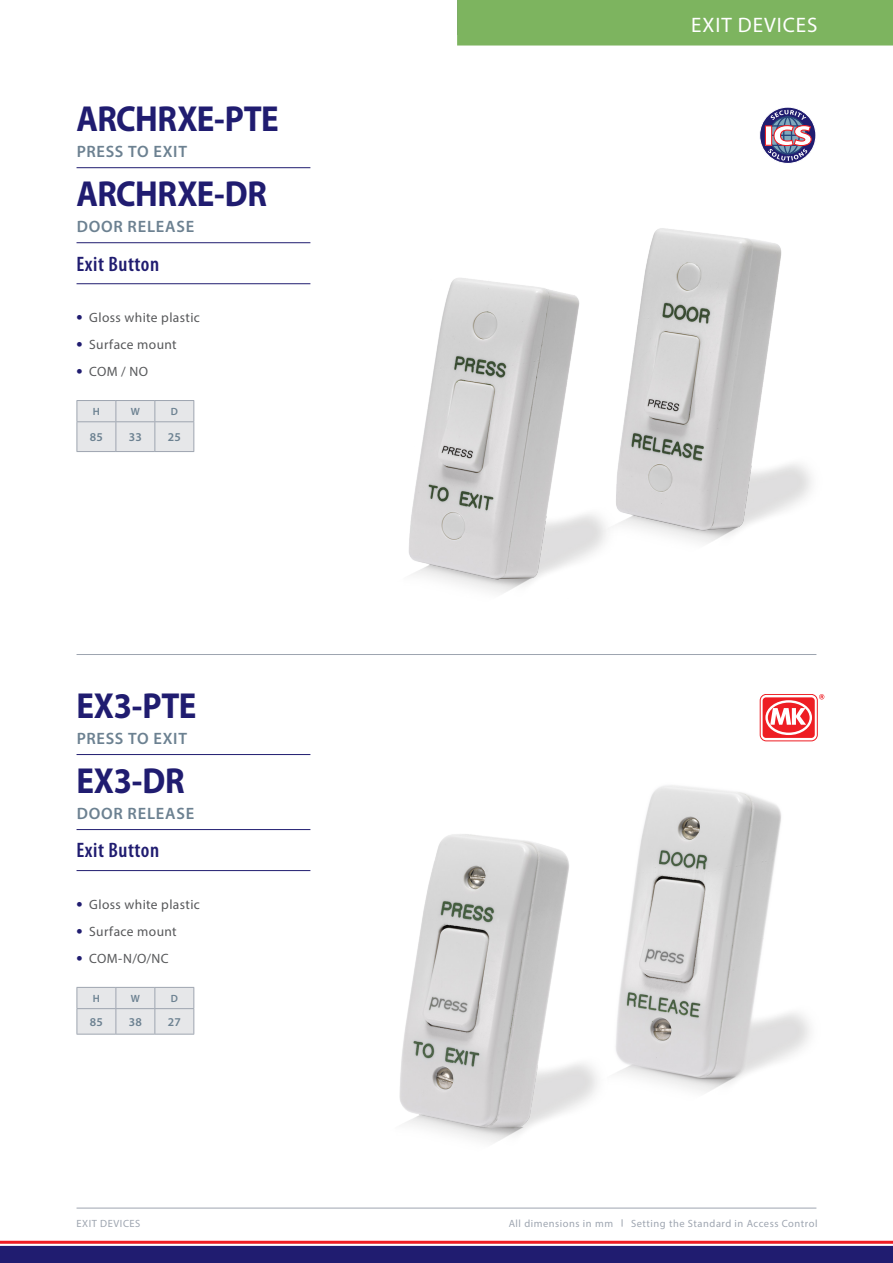
<style>
.page{position:relative;width:893px;height:1263px;background:#fff}
.page>*{position:absolute;margin:0;border:0;box-sizing:border-box;transform-origin:0 0}
.t1{font:700 36.3px "Myriad Pro";letter-spacing:-.015em;color:#201c70;scale:.91 1}
.t2{font:600 condensed 21px "Myriad Pro";letter-spacing:.025em;color:#201c70}
.t3{font:21px "Myriad Pro";letter-spacing:.045em;color:#fff}
.t4{font:600 16.5px "Myriad Pro";letter-spacing:.045em;color:#6c8191}
.t5{font:13.5px "Myriad Pro";letter-spacing:.03em;color:#57585a}
.t6{font:600 12px "Myriad Pro";letter-spacing:.025em;color:#6c8191}
.t7{font:10.5px "Myriad Pro";letter-spacing:.05em;color:#9ea5b0}
.t8{font:600 10.5px "Myriad Pro";color:#6c8191}
.s1{font-weight:700;font-size:18px;color:#201c70}
</style>
<div class="page">
<div style="left:457px;top:0;width:436px;height:46px;background:#7db45f"></div>
<hr style="left:77px;top:654px;width:739px;height:1px;background:#9ea5b0">
<img style="left:409px;top:278px;width:163px;height:315px">
<img style="left:572px;top:228px;width:240px;height:335px">
<img style="left:399px;top:834px;width:172px;height:309px">
<img style="left:571px;top:785px;width:239px;height:324px">
<hr style="left:77px;top:167px;width:233px;height:1px;background:#201c70">
<hr style="left:77px;top:242px;width:233px;height:1px;background:#201c70">
<hr style="left:77px;top:283px;width:233px;height:1px;background:#201c70">
<svg style="left:759px;top:107px;width:57px;height:57px"></svg>
<svg style="left:77px;top:400px;width:117px;height:51px;background:#e1e2e5"></svg>
<hr style="left:77px;top:451px;width:39px;height:1px;background:#9ea5b0">
<hr style="left:116px;top:451px;width:39px;height:1px;background:#9ea5b0">
<hr style="left:155px;top:451px;width:39px;height:1px;background:#9ea5b0">
<hr style="left:77px;top:754px;width:233px;height:1px;background:#201c70">
<hr style="left:77px;top:829px;width:233px;height:1px;background:#201c70">
<hr style="left:77px;top:870px;width:233px;height:1px;background:#201c70">
<div style="left:760px;top:694px;width:58px;height:47px;border:1px solid #ee1d23;border-radius:6px"></div>
<svg style="left:763px;top:697px;width:52px;height:41px"></svg>
<div style="left:765px;top:700px;width:47px;height:35px;border:2px solid #fff;border-radius:50%"></div>
<svg style="left:770px;top:708px;width:36px;height:17px"></svg>
<svg style="left:819px;top:694px;width:5px;height:5px"></svg>
<svg style="left:77px;top:988px;width:117px;height:46px;background:#e2e3e5"></svg>
<hr style="left:77px;top:1034px;width:39px;height:1px;background:#9ea5b0">
<hr style="left:116px;top:1034px;width:39px;height:1px;background:#9ea5b0">
<hr style="left:155px;top:1034px;width:39px;height:1px;background:#9ea5b0">
<hr style="left:77px;top:987px;width:39px;height:1px;background:#9ea5b0">
<hr style="left:116px;top:987px;width:39px;height:1px;background:#9ea5b0">
<hr style="left:155px;top:987px;width:39px;height:1px;background:#9ea5b0">
<hr style="left:0;top:1241px;width:893px;height:3px;background:#ee1d23">
<div style="left:0;top:1246px;width:893px;height:17px;background:#201c70"></div>
<hr style="left:77px;top:1208px;width:739px;height:1px;background:#9ea5b0">
<h1 class="t1" style="left:77px;top:95px;width:224px">ARCHRXE-PTE</h1>
<p class="t4" style="left:77px;top:141px;width:112px">PRESS TO EXIT</p>
<h1 class="t1" style="left:77px;top:170px;width:211px">ARCHRXE-DR</h1>
<p class="t4" style="left:77px;top:216px;width:119px">DOOR RELEASE</p>
<h2 class="t2" style="left:77px;top:252px;width:84px">Exit Button</h2>
<p class="t5" style="left:77px;top:309px;width:125px"><span class="s1">•</span> Gloss white plastic</p>
<p class="t5" style="left:77px;top:336px;width:102px"><span class="s1">•</span> Surface mount</p>
<p class="t5" style="left:77px;top:363px;width:73px"><span class="s1">•</span> COM / NO</p>
<p class="t8" style="left:93px;top:405px;width:9px">H</p>
<p class="t8" style="left:131px;top:405px;width:11px">W</p>
<p class="t8" style="left:171px;top:405px;width:9px">D</p>
<p class="t6" style="left:90px;top:429px;width:15px">85</p>
<p class="t6" style="left:129px;top:429px;width:15px">33</p>
<p class="t6" style="left:168px;top:429px;width:15px">25</p>
<h1 class="t1" style="left:77px;top:682px;width:133px">EX3-PTE</h1>
<p class="t4" style="left:77px;top:727px;width:112px">PRESS TO EXIT</p>
<h1 class="t1" style="left:77px;top:757px;width:120px">EX3-DR</h1>
<p class="t4" style="left:77px;top:802px;width:119px">DOOR RELEASE</p>
<h2 class="t2" style="left:77px;top:839px;width:84px">Exit Button</h2>
<p class="t5" style="left:77px;top:896px;width:125px"><span class="s1">•</span> Gloss white plastic</p>
<p class="t5" style="left:77px;top:923px;width:102px"><span class="s1">•</span> Surface mount</p>
<p class="t5" style="left:77px;top:950px;width:94px"><span class="s1">•</span> COM-N/O/NC</p>
<p class="t8" style="left:93px;top:992px;width:9px">H</p>
<p class="t8" style="left:131px;top:992px;width:11px">W</p>
<p class="t8" style="left:171px;top:992px;width:9px">D</p>
<p class="t6" style="left:90px;top:1014px;width:15px">85</p>
<p class="t6" style="left:129px;top:1014px;width:15px">38</p>
<p class="t6" style="left:168px;top:1014px;width:15px">27</p>
<h2 class="t3" style="left:691px;top:12px;width:128px">EXIT DEVICES</h2>
<p class="t7" style="left:77px;top:1217px;width:65px">EXIT DEVICES</p>
<p class="t7" style="left:509px;top:1217px;width:106px">All dimensions in mm</p>
<p class="t7" style="left:631px;top:1217px;width:188px">Setting the Standard in Access Control</p>
</div>
